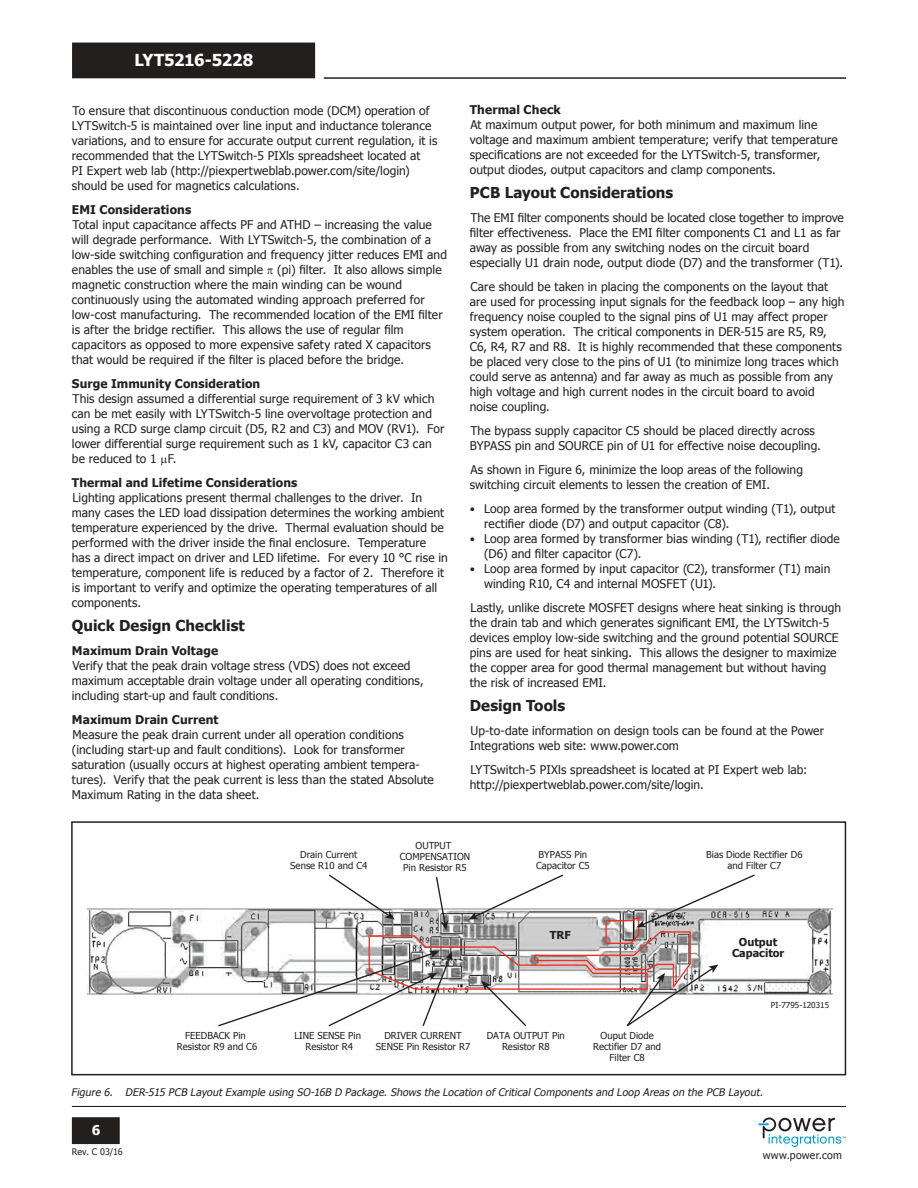
<style>
.page{position:relative;width:918px;height:1188px;background:#fff}
.page>*{position:absolute;margin:0;border:0;box-sizing:border-box;transform-origin:0 0}
.t1{font:700 16.5px "Tahoma";letter-spacing:-.025em;color:#fff}
.t2{font:700 15px "Tahoma";letter-spacing:.005em;color:#221f1f}
.t3{font:700 13.5px "Tahoma";color:#fff}
.t4{font:12px/15px "Tahoma";letter-spacing:.01em;color:#221f1f}
.t5{font:700 12px "Tahoma";letter-spacing:.01em;color:#221f1f}
.t6{font:700 10.95px/10.9px "Tahoma";color:#221f1f;text-align:center}
.t7{font:italic 10.5px "Tahoma";color:#221f1f}
.t8{font:10.5px "Tahoma";letter-spacing:.03em;color:#221f1f}
.t9{font:9.6px/10.9px "Tahoma";color:#221f1f;text-align:center}
.t10{font:9px "Tahoma";color:#221f1f}
.t11{font:8.25px "Tahoma";color:#221f1f}
.s1{font-family:"Helvetica Neue LT Std";font-weight:300;font-size:10.5px}
</style>
<div class="page">
<hr style="left:72px;top:1106px;width:774px;height:1px;background:#221f1f">
<hr style="left:324px;top:77px;width:522px;height:2px;background:#221f1f">
<div style="left:73px;top:1118px;width:46px;height:25px;background:#221f1f"></div>
<div style="left:72px;top:1117px;width:48px;height:27px;border:2px solid #221f1f"></div>
<div style="left:73px;top:43px;width:241px;height:35px;background:#221f1f"></div>
<svg style="left:758px;top:1118px;width:88px;height:29px"></svg>
<div style="left:71px;top:821px;width:775px;height:254px;border:2px solid #221f1f"></div>
<img style="left:87px;top:908px;width:745px;height:87px">
<svg style="left:217px;top:874px;width:539px;height:153px"></svg>
<h1 class="t1" style="left:135px;top:51px;width:120px">LYT5216-5228</h1>
<p class="t4" style="left:72px;top:104px;width:367px">To ensure that discontinuous conduction mode (DCM) operation of LYTSwitch-5 is maintained over line input and inductance tolerance variations, and to ensure for accurate output current regulation, it is recommended that the LYTSwitch-5 PIXls spreadsheet located at<br>PI Expert web lab (http://piexpertweblab.power.com/site/login) should be used for magnetics calculations.</p>
<p class="t5" style="left:72px;top:205px;width:121px">EMI Considerations</p>
<p class="t4" style="left:72px;top:216px;width:377px">Total input capacitance affects PF and ATHD – increasing the value will degrade performance. With LYTSwitch-5, the combination of a low-side switching con昀椀guration and frequency jitter reduces EMI and enables the use of small and simple (pi) 昀椀lter. It also allows simple magnetic construction where the main winding can be wound continuously using the automated winding approach preferred for low-cost manufacturing. The recommended location of the EMI 昀椀lter is after the bridge recti昀椀er. This allows the use of regular 昀椀lm capacitors as opposed to more expensive safety rated X capacitors that would be required if the 昀椀lter is placed before the bridge.</p>
<p class="t5" style="left:72px;top:379px;width:190px">Surge Immunity Consideration</p>
<p class="t4" style="left:72px;top:390px;width:374px">This design assumed a differential surge requirement of 3 kV which can be met easily with LYTSwitch-5 line overvoltage protection and using a RCD surge clamp circuit (D5, R2 and C3) and MOV (RV1). For lower differential surge requirement such as 1 kV, capacitor C3 can be reduced to 1 F.</p>
<p class="t5" style="left:72px;top:478px;width:227px">Thermal and Lifetime Considerations</p>
<p class="t4" style="left:72px;top:489px;width:377px">Lighting applications present thermal challenges to the driver. In many cases the LED load dissipation determines the working ambient temperature experienced by the drive. Thermal evaluation should be performed with the driver inside the 昀椀nal enclosure. Temperature<br>has a direct impact on driver and LED lifetime. For every 10 °C rise in temperature, component life is reduced by a factor of 2. Therefore it is important to verify and optimize the operating temperatures of all components.</p>
<p class="t2" style="left:72px;top:619px;width:174px">Quick Design Checklist</p>
<p class="t5" style="left:72px;top:646px;width:148px">Maximum Drain Voltage</p>
<p class="t4" style="left:72px;top:657px;width:353px">Verify that the peak drain voltage stress (VDS) does not exceed maximum acceptable drain voltage under all operating conditions, including start-up and fault conditions.</p>
<p class="t5" style="left:72px;top:715px;width:148px">Maximum Drain Current</p>
<p class="t4" style="left:72px;top:728px;width:364px">Measure the peak drain current under all operation conditions (including start-up and fault conditions). Look for transformer saturation (usually occurs at highest operating ambient tempera&shy;tures). Verify that the peak current is less than the stated Absolute Maximum Rating in the data sheet.</p>
<p class="t5" style="left:470px;top:105px;width:93px">Thermal Check</p>
<p class="t4" style="left:470px;top:117px;width:370px">At maximum output power, for both minimum and maximum line voltage and maximum ambient temperature; verify that temperature speci昀椀cations are not exceeded for the LYTSwitch-5, transformer, output diodes, output capacitors and clamp components.</p>
<p class="t2" style="left:470px;top:187px;width:205px">PCB Layout Considerations</p>
<p class="t4" style="left:470px;top:210px;width:376px">The EMI 昀椀lter components should be located close together to improve昀椀lter effectiveness. Place the EMI 昀椀lter components C1 and L1 as far away as possible from any switching nodes on the circuit board especially U1 drain node, output diode (D7) and the transformer (T1).</p>
<p class="t4" style="left:470px;top:279px;width:376px">Care should be taken in placing the components on the layout that are used for processing input signals for the feedback loop – any high frequency noise coupled to the signal pins of U1 may affect proper system operation. The critical components in DER-515 are R5, R9, C6, R4, R7 and R8. It is highly recommended that these components be placed very close to the pins of U1 (to minimize long traces which could serve as antenna) and far away as much as possible from any high voltage and high current nodes in the circuit board to avoid noise coupling.</p>
<p class="t4" style="left:470px;top:424px;width:353px">The bypass supply capacitor C5 should be placed directly across<br>BYPASS pin and SOURCE pin of U1 for effective noise decoupling.</p>
<p class="t4" style="left:470px;top:462px;width:335px">As shown in Figure 6, minimize the loop areas of the following switching circuit elements to lessen the creation of EMI.</p>
<p class="t4" style="left:484px;top:501px;width:353px;text-indent:-14px"><span class="s1">•</span> Loop area formed by the transformer output winding (T1), output recti昀椀er diode (D7) and output capacitor (C8).</p>
<p class="t4" style="left:484px;top:531px;width:357px;text-indent:-14px"><span class="s1">•</span> Loop area formed by transformer bias winding (T1), recti昀椀er diode (D6) and 昀椀lter capacitor (C7).</p>
<p class="t4" style="left:484px;top:562px;width:348px;text-indent:-14px"><span class="s1">•</span> Loop area formed by input capacitor (C2), transformer (T1) main winding R10, C4 and internal MOSFET (U1).</p>
<p class="t4" style="left:470px;top:600px;width:373px">Lastly, unlike discrete MOSFET designs where heat sinking is through the drain tab and which generates signi昀椀cant EMI, the LYTSwitch-5 devices employ low-side switching and the ground potential SOURCE pins are used for heat sinking. This allows the designer to maximize the copper area for good thermal management but without having the risk of increased EMI.</p>
<p class="t2" style="left:470px;top:700px;width:97px">Design Tools</p>
<p class="t4" style="left:470px;top:723px;width:356px">Up-to-date information on design tools can be found at the Power<br>Integrations web site: www.power.com</p>
<p class="t4" style="left:470px;top:762px;width:339px">LYTSwitch-5 PIXls spreadsheet is located at PI Expert web lab: http://piexpertweblab.power.com/site/login.</p>
<p class="t9" style="left:290px;top:850px;width:79px">Drain Current<br>Sense R10 and C4</p>
<p class="t9" style="left:400px;top:841px;width:72px">OUTPUT<br>COMPENSATION<br>Pin Resistor R5</p>
<p class="t9" style="left:536px;top:850px;width:55px;text-align:left">BYPASS Pin<br>Capacitor C5</p>
<p class="t9" style="left:706px;top:850px;width:98px">Bias Diode Rectifier D6 and Filter C7</p>
<p class="t6" style="left:550px;top:930px;width:22px">TRF</p>
<p class="t9" style="left:177px;top:1031px;width:82px">FEEDBACK Pin<br>Resistor R9 and C6</p>
<p class="t9" style="left:294px;top:1031px;width:68px">LINE SENSE Pin<br>Resistor R4</p>
<p class="t9" style="left:376px;top:1031px;width:96px">DRIVER CURRENT<br>SENSE Pin Resistor R7</p>
<p class="t9" style="left:487px;top:1031px;width:80px">DATA OUTPUT Pin<br>Resistor R8</p>
<p class="t9" style="left:593px;top:1031px;width:69px">Ouput Diode<br>Rectifier D7 and<br>Filter C8</p>
<p class="t6" style="left:732px;top:937px;width:54px">Output<br>Capacitor</p>
<p class="t11" style="left:771px;top:1002px;width:60px">PI-7795-120315</p>
<p class="t7" style="left:71px;top:1085px;width:696px">Figure 6. DER-515 PCB Layout Example using SO-16B D Package. Shows the Location of Critical Components and Loop Areas on the PCB Layout.</p>
<p class="t3" style="left:92px;top:1125px;width:10px">6</p>
<p class="t10" style="left:72px;top:1148px;width:52px">Rev. C 03/16</p>
<p class="t8" style="left:763px;top:1151px;width:81px">www.power.com</p>
</div>
